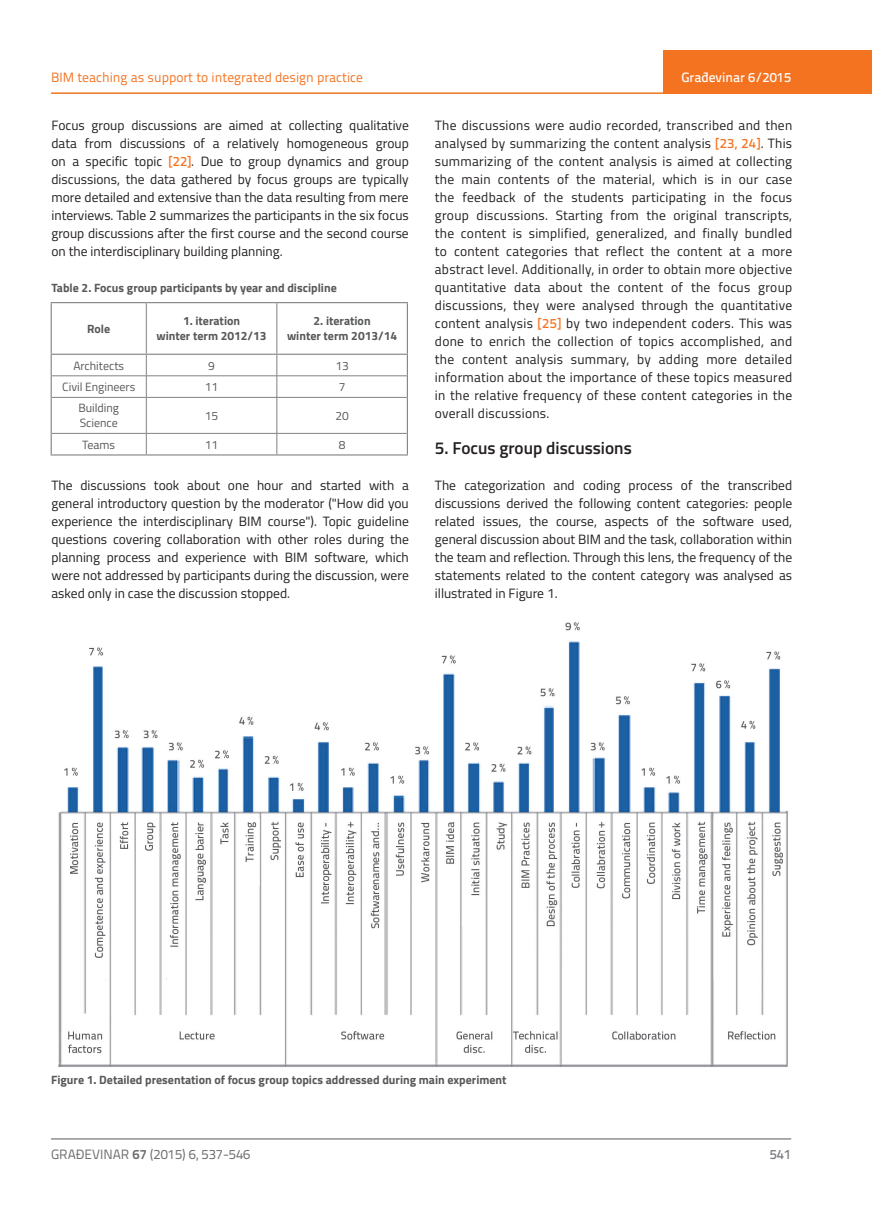
<style>
.page{position:relative;width:872px;height:1212px;background:#fff}
.page>*{position:absolute;margin:0;border:0;box-sizing:border-box;transform-origin:0 0}
.t1{font:600 17.25px "Titillium";color:#231f20}
.t2{font:13.5px/18px "Titillium";color:#231f20;text-align:justify}
.t3{font:13.5px "Titillium Text 22 L";color:#f47321}
.t4{font:13.5px "Titillium Text 22 L";color:#6c6d70}
.t5{font:500 13.5px "Titillium Text 22 L";color:#fff}
.t6{font:500 13.5px "Titillium Text 22 L";color:#787a7d}
.t7{font:700 12px/15px "Titillium";color:#57585a;text-align:center}
.t8{font:12px/15px "Titillium";color:#57585a}
.s1{font-family:"Titillium Text 22 L";font-weight:500;color:#f47321}
.s2{font-weight:700}
</style>
<div class="page">
<hr style="left:51px;top:92px;width:821px;height:2px;background:#f47321">
<div style="left:663px;top:50px;width:209px;height:44px;background:#f47321"></div>
<hr style="left:51px;top:1139px;width:740px;height:1px;background:#57585a">
<hr style="left:146px;top:303px;width:1px;height:51px;background:#808285">
<hr style="left:276px;top:303px;width:1px;height:51px;background:#808285">
<hr style="left:52px;top:376px;width:94px;height:1px;background:#808285">
<hr style="left:146px;top:376px;width:131px;height:1px;background:#808285">
<svg style="left:146px;top:355px;width:1px;height:42px"></svg>
<hr style="left:277px;top:376px;width:130px;height:1px;background:#808285">
<svg style="left:276px;top:355px;width:1px;height:42px"></svg>
<hr style="left:52px;top:397px;width:94px;height:1px;background:#808285">
<hr style="left:146px;top:397px;width:131px;height:1px;background:#808285">
<hr style="left:146px;top:398px;width:1px;height:35px;background:#808285">
<hr style="left:277px;top:397px;width:130px;height:1px;background:#808285">
<hr style="left:276px;top:398px;width:1px;height:35px;background:#808285">
<hr style="left:52px;top:433px;width:94px;height:1px;background:#808285">
<hr style="left:146px;top:433px;width:131px;height:1px;background:#808285">
<svg style="left:146px;top:434px;width:1px;height:20px"></svg>
<hr style="left:277px;top:433px;width:130px;height:1px;background:#808285">
<svg style="left:276px;top:434px;width:1px;height:20px"></svg>
<svg style="left:51px;top:355px;width:1px;height:42px"></svg>
<svg style="left:407px;top:355px;width:1px;height:42px"></svg>
<hr style="left:51px;top:397px;width:1px;height:36px;background:#808285">
<hr style="left:407px;top:397px;width:1px;height:36px;background:#808285">
<svg style="left:51px;top:433px;width:1px;height:21px"></svg>
<svg style="left:407px;top:433px;width:1px;height:21px"></svg>
<hr style="left:51px;top:454px;width:95px;height:1px;background:#808285">
<hr style="left:146px;top:454px;width:131px;height:1px;background:#808285">
<hr style="left:277px;top:454px;width:131px;height:1px;background:#808285">
<hr style="left:51px;top:302px;width:95px;height:1px;background:#808285">
<hr style="left:51px;top:303px;width:1px;height:51px;background:#808285">
<hr style="left:146px;top:302px;width:131px;height:1px;background:#808285">
<hr style="left:277px;top:302px;width:131px;height:1px;background:#808285">
<hr style="left:407px;top:303px;width:1px;height:51px;background:#808285">
<hr style="left:51px;top:354px;width:95px;height:1px;background:#808285">
<hr style="left:146px;top:354px;width:131px;height:1px;background:#808285">
<hr style="left:277px;top:354px;width:131px;height:1px;background:#808285">
<img style="left:58px;top:622px;width:730px;height:445px">
<p class="t3" style="left:51px;top:68px;width:313px">BIM teaching as support to integrated design practice</p>
<p class="t2" style="left:51px;top:115px;width:359px">Focus group discussions are aimed at collecting qualitative data from discussions of a relatively homogeneous group on a specific topic <span class="s1">[22]</span>. Due to group dynamics and group discussions, the data gathered by focus groups are typically more detailed and extensive than the data resulting from mere interviews. Table 2 summarizes the participants in the six focus group discussions after the first course and the second course on the interdisciplinary building planning.</p>
<p class="t7" style="left:51px;top:279px;width:287px">Table 2. Focus group participants by year and discipline</p>
<p class="t7" style="left:87px;top:321px;width:25px">Role</p>
<p class="t7" style="left:156px;top:313px;width:112px">1. iteration<br>winter term 2012/13</p>
<p class="t7" style="left:287px;top:313px;width:112px">2. iteration<br>winter term 2013/14</p>
<p class="t8" style="left:73px;top:357px;width:52px">Architects</p>
<p class="t8" style="left:208px;top:357px;width:8px">9</p>
<p class="t8" style="left:335px;top:357px;width:15px">13</p>
<p class="t8" style="left:62px;top:379px;width:75px">Civil Engineers</p>
<p class="t8" style="left:205px;top:379px;width:15px">11</p>
<p class="t8" style="left:339px;top:379px;width:8px">7</p>
<p class="t8" style="left:78px;top:400px;width:42px">Building<br>Science</p>
<p class="t8" style="left:205px;top:408px;width:15px">15</p>
<p class="t8" style="left:335px;top:408px;width:15px">20</p>
<p class="t8" style="left:82px;top:436px;width:34px">Teams</p>
<p class="t8" style="left:205px;top:436px;width:15px">11</p>
<p class="t8" style="left:339px;top:436px;width:8px">8</p>
<p class="t2" style="left:51px;top:475px;width:359px">The discussions took about one hour and started with a general introductory question by the moderator ("How did you experience the interdisciplinary BIM course"). Topic guideline questions covering collaboration with other roles during the planning process and experience with BIM software, which were not addressed by participants during the discussion, were asked only in case the discussion stopped.</p>
<p class="t5" style="left:681px;top:67px;width:111px">Građevinar 6/2015</p>
<p class="t2" style="left:435px;top:115px;width:359px">The discussions were audio recorded, transcribed and then analysed by summarizing the content analysis <span class="s1">[23, 24]</span>. This summarizing of the content analysis is aimed at collecting the main contents of the material, which is in our case the feedback of the students participating in the focus group discussions. Starting from the original transcripts, the content is simplified, generalized, and finally bundled to content categories that reflect the content at a more abstract level. Additionally, in order to obtain more objective quantitative data about the content of the focus group discussions, they were analysed through the quantitative content analysis <span class="s1">[25]</span> by two independent coders. This was done to enrich the collection of topics accomplished, and the content analysis summary, by adding more detailed information about the importance of these topics measured in the relative frequency of these content categories in the overall discussions.</p>
<p class="t1" style="left:435px;top:435px;width:198px">5. Focus group discussions</p>
<p class="t2" style="left:435px;top:475px;width:359px">The categorization and coding process of the transcribed discussions derived the following content categories: people related issues, the course, aspects of the software used, general discussion about BIM and the task, collaboration within the team and reflection. Through this lens, the frequency of the statements related to the content category was analysed as illustrated in Figure 1.</p>
<p class="t7" style="left:51px;top:1072px;width:457px">Figure 1. Detailed presentation of focus group topics addressed during main experiment</p>
<p class="t4" style="left:51px;top:1144px;width:201px">GRAĐEVINAR <span class="s2">67</span> (2015) 6, 537-546</p>
<p class="t6" style="left:769px;top:1144px;width:23px">541</p>
</div>
